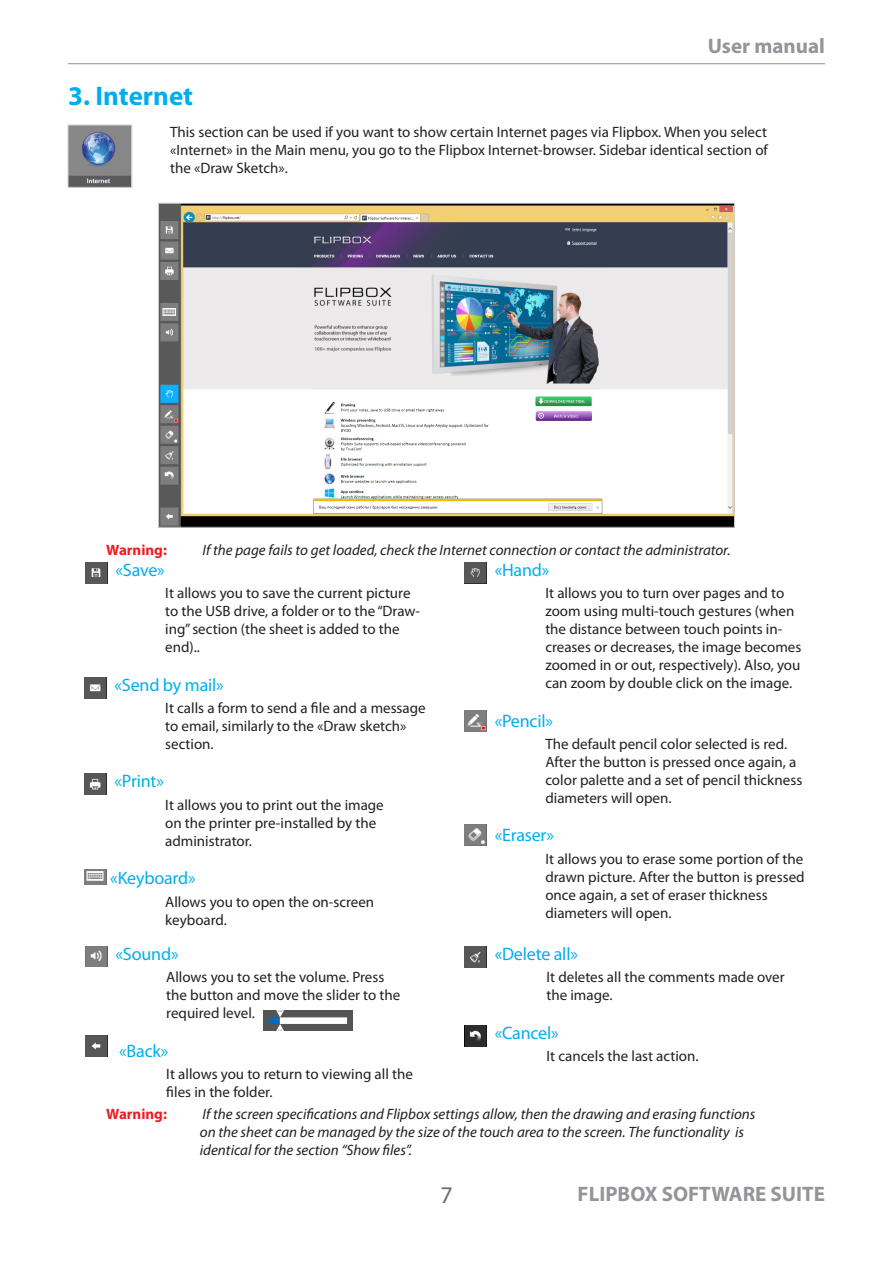
<style>
.page{position:relative;width:893px;height:1263px;background:#fff}
.page>*{position:absolute;margin:0;border:0;box-sizing:border-box;transform-origin:0 0}
.Заголовок_1{font:700 27px "Myriad Pro";color:#00aeef}
.t1{font:24px "Myriad Pro";color:#6c6d70}
.t2{font:700 21px "Myriad Pro";color:#939598}
.knopka{font:18px "Myriad Pro";letter-spacing:-.01em;color:#00aeef}
.knopka_text{font:15px/18px "Myriad Pro";color:#231f20}
.Примечание{font:italic 15px/18px "Myriad Pro";color:#231f20}
.Обычный_текст_без_ну{font:15px/18px "Myriad Pro";color:#231f20;text-align:justify}
.Примечание-2{font:700 15px "Myriad Pro";color:#ee1d23}
</style>
<div class="page">
<hr style="left:68px;top:63px;width:757px;height:1px;background:#939598">
<img style="left:160px;top:205px;width:573px;height:321px">
<img style="left:70px;top:127px;width:60px;height:59px">
<div style="left:68px;top:125px;width:64px;height:63px;border:1px solid #ccc"></div>
<img style="left:86px;top:946px;width:21px;height:21px">
<img style="left:263px;top:1010px;width:90px;height:21px">
<img style="left:84px;top:869px;width:22px;height:15px">
<img style="left:86px;top:562px;width:21px;height:22px">
<img style="left:84px;top:677px;width:22px;height:21px">
<img style="left:465px;top:710px;width:21px;height:21px">
<img style="left:84px;top:773px;width:22px;height:22px">
<img style="left:465px;top:562px;width:21px;height:21px">
<img style="left:465px;top:825px;width:21px;height:20px">
<img style="left:86px;top:1036px;width:21px;height:21px">
<img style="left:465px;top:946px;width:21px;height:21px">
<img style="left:465px;top:1025px;width:21px;height:21px">
<p class="Заголовок_1" style="left:68px;top:79px;width:127px">3. Internet</p>
<p class="t2" style="left:708px;top:32px;width:119px">User manual</p>
<p class="Обычный_текст_без_ну" style="left:170px;top:123px;width:599px">This section can be used if you want to show certain Internet pages via Flipbox. When you select «Internet» in the Main menu, you go to the Flipbox Internet-browser. Sidebar identical section of the «Draw Sketch».</p>
<p class="Примечание-2" style="left:106px;top:540px;width:62px">Warning:</p>
<p class="Примечание" style="left:203px;top:541px;width:530px">If the page fails to get loaded, check the Internet connection or contact the administrator.</p>
<p class="knopka" style="left:116px;top:559px;width:51px">«Save»</p>
<p class="knopka_text" style="left:165px;top:584px;width:256px">It allows you to save the current picture to the USB drive, a folder or to the “Draw&shy;ing” section (the sheet is added to the end)..</p>
<p class="knopka" style="left:115px;top:673px;width:111px">«Send by mail»</p>
<p class="knopka_text" style="left:165px;top:699px;width:262px">It calls a form to send a file and a message to email, similarly to the «Draw sketch» section.</p>
<p class="knopka" style="left:115px;top:770px;width:51px">«Print»</p>
<p class="knopka_text" style="left:165px;top:795px;width:220px">It allows you to print out the image on the printer pre-installed by the administrator.</p>
<p class="knopka" style="left:110px;top:867px;width:87px">«Keyboard»</p>
<p class="knopka_text" style="left:165px;top:892px;width:211px">Allows you to open the on-screen keyboard.</p>
<p class="knopka" style="left:116px;top:942px;width:64px">«Sound»</p>
<p class="knopka_text" style="left:166px;top:968px;width:236px">Allows you to set the volume. Press the button and move the slider to the required level.</p>
<p class="knopka" style="left:119px;top:1039px;width:51px">«Back»</p>
<p class="knopka_text" style="left:166px;top:1064px;width:248px">It allows you to return to viewing all the files in the folder.</p>
<p class="knopka" style="left:495px;top:559px;width:56px">«Hand»</p>
<p class="knopka_text" style="left:545px;top:584px;width:258px">It allows you to turn over pages and to zoom using multi-touch gestures (when the distance between touch points in&shy;creases or decreases, the image becomes zoomed in or out, respectively). Also, you can zoom by double click on the image.</p>
<p class="knopka" style="left:495px;top:709px;width:60px">«Pencil»</p>
<p class="knopka_text" style="left:545px;top:735px;width:258px">The default pencil color selected is red.<br>After the button is pressed once again, a color palette and a set of pencil thickness diameters will open.</p>
<p class="knopka" style="left:495px;top:824px;width:61px">«Eraser»</p>
<p class="knopka_text" style="left:545px;top:849px;width:261px">It allows you to erase some portion of the drawn picture. After the button is pressed once again, a set of eraser thickness diameters will open.</p>
<p class="knopka" style="left:495px;top:942px;width:85px">«Delete all»</p>
<p class="knopka_text" style="left:546px;top:968px;width:240px">It deletes all the comments made over the image.</p>
<p class="knopka" style="left:495px;top:1021px;width:66px">«Cancel»</p>
<p class="knopka_text" style="left:546px;top:1046px;width:154px">It cancels the last action.</p>
<p class="Примечание-2" style="left:106px;top:1104px;width:62px">Warning:</p>
<p class="Примечание" style="left:200px;top:1105px;width:557px">If the screen specifications and Flipbox settings allow, then the drawing and erasing functions on the sheet can be managed by the size of the touch area to the screen. The functionality is identical for the section “Show files”.</p>
<p class="t1" style="left:440px;top:1180px;width:14px">7</p>
<p class="t2" style="left:578px;top:1180px;width:249px">FLIPBOX SOFTWARE SUITE</p>
</div>
